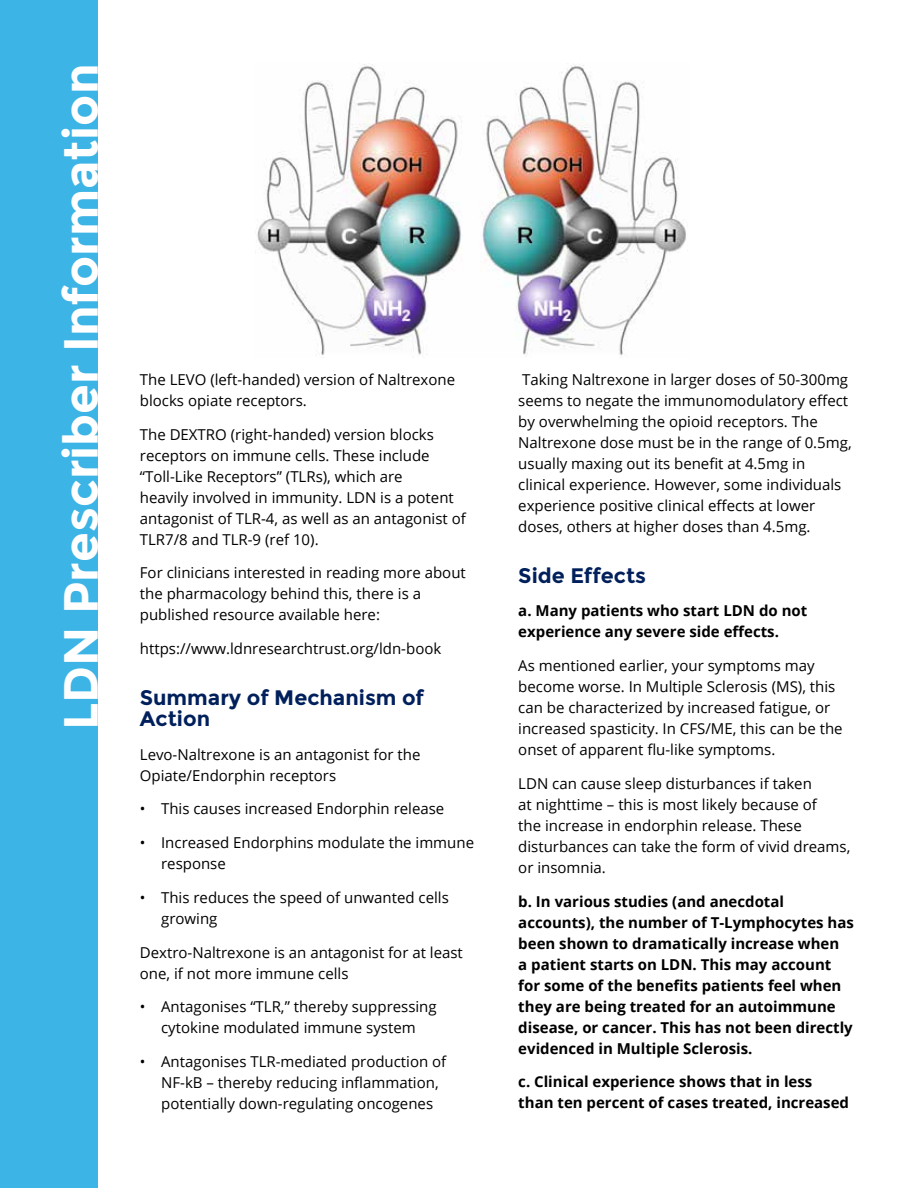
<style>
.page{position:relative;width:918px;height:1188px;background:#fff}
.page>*{position:absolute;margin:0;border:0;box-sizing:border-box;transform-origin:0 0}
.t1{font:700 48px "Montserrat";color:#fff}
.t2{font:700 21px/21px "Montserrat";color:#00205c}
.t3{font:15px/21px "Open Sans";color:#000}
.t4{font:700 15px/21px "Open Sans";color:#000}
</style>
<div class="page">
<div style="left:0;top:0;width:98px;height:1188px;background:#3cb4e5"></div>
<img style="left:257px;top:64px;width:429px;height:294px">
<h1 class="t1" style="left:52px;top:730px;width:668px;rotate:-90deg">LDN Prescriber Information</h1>
<p class="t3" style="left:140px;top:368px;width:317px">The LEVO (left-handed) version of Naltrexone blocks opiate receptors.</p>
<p class="t3" style="left:140px;top:423px;width:327px">The DEXTRO (right-handed) version blocks receptors on immune cells. These include “Toll-Like Receptors” (TLRs), which are<br>heavily involved in immunity. LDN is a potent antagonist of TLR-4, as well as an antagonist of TLR7/8 and TLR-9 (ref 10).</p>
<p class="t3" style="left:140px;top:562px;width:327px">For clinicians interested in reading more about the pharmacology behind this, there is a published resource available here:</p>
<p class="t3" style="left:140px;top:638px;width:303px">https://www.ldnresearchtrust.org/ldn-book</p>
<h2 class="t2" style="left:140px;top:687px;width:286px">Summary of Mechanism of<br>Action</h2>
<p class="t3" style="left:140px;top:743px;width:282px">Levo-Naltrexone is an antagonist for the<br>Opiate/Endorphin receptors</p>
<p class="t3" style="left:140px;top:798px;width:306px">• This causes increased Endorphin release</p>
<p class="t3" style="left:161px;top:832px;width:314px;text-indent:-21px">• Increased Endorphins modulate the immune response</p>
<p class="t3" style="left:161px;top:887px;width:289px;text-indent:-21px">• This reduces the speed of unwanted cells growing</p>
<p class="t3" style="left:140px;top:941px;width:325px">Dextro-Naltrexone is an antagonist for at least one, if not more immune cells</p>
<p class="t3" style="left:140px;top:996px;width:298px;text-align:center">• Antagonises “TLR,” thereby suppressing cytokine modulated immune system</p>
<p class="t3" style="left:161px;top:1051px;width:287px;text-indent:-21px">• Antagonises TLR-mediated production of<br>NF-kB – thereby reducing inflammation, potentially down-regulating oncogenes</p>
<p class="t3" style="left:518px;top:368px;width:335px">Taking Naltrexone in larger doses of 50-300mg seems to negate the immunomodulatory effect by overwhelming the opioid receptors. The Naltrexone dose must be in the range of 0.5mg, usually maxing out its benefit at 4.5mg in clinical experience. However, some individuals experience positive clinical effects at lower doses, others at higher doses than 4.5mg.</p>
<h2 class="t2" style="left:518px;top:565px;width:129px">Side Effects</h2>
<p class="t4" style="left:518px;top:600px;width:291px">a. Many patients who start LDN do not experience any severe side effects.</p>
<p class="t3" style="left:518px;top:655px;width:326px">As mentioned earlier, your symptoms may become worse. In Multiple Sclerosis (MS), this can be characterized by increased fatigue, or increased spasticity. In CFS/ME, this can be the onset of apparent flu-like symptoms.</p>
<p class="t3" style="left:518px;top:772px;width:334px">LDN can cause sleep disturbances if taken<br>at nighttime – this is most likely because of<br>the increase in endorphin release. These disturbances can take the form of vivid dreams, or insomnia.</p>
<p class="t4" style="left:518px;top:890px;width:337px">b. In various studies (and anecdotal accounts), the number of T-Lymphocytes has been shown to dramatically increase when<br>a patient starts on LDN. This may account for some of the benefits patients feel when they are being treated for an autoimmune disease, or cancer. This has not been directly evidenced in Multiple Sclerosis.</p>
<p class="t4" style="left:518px;top:1071px;width:332px">c. Clinical experience shows that in less than ten percent of cases treated, increased</p>
</div>
